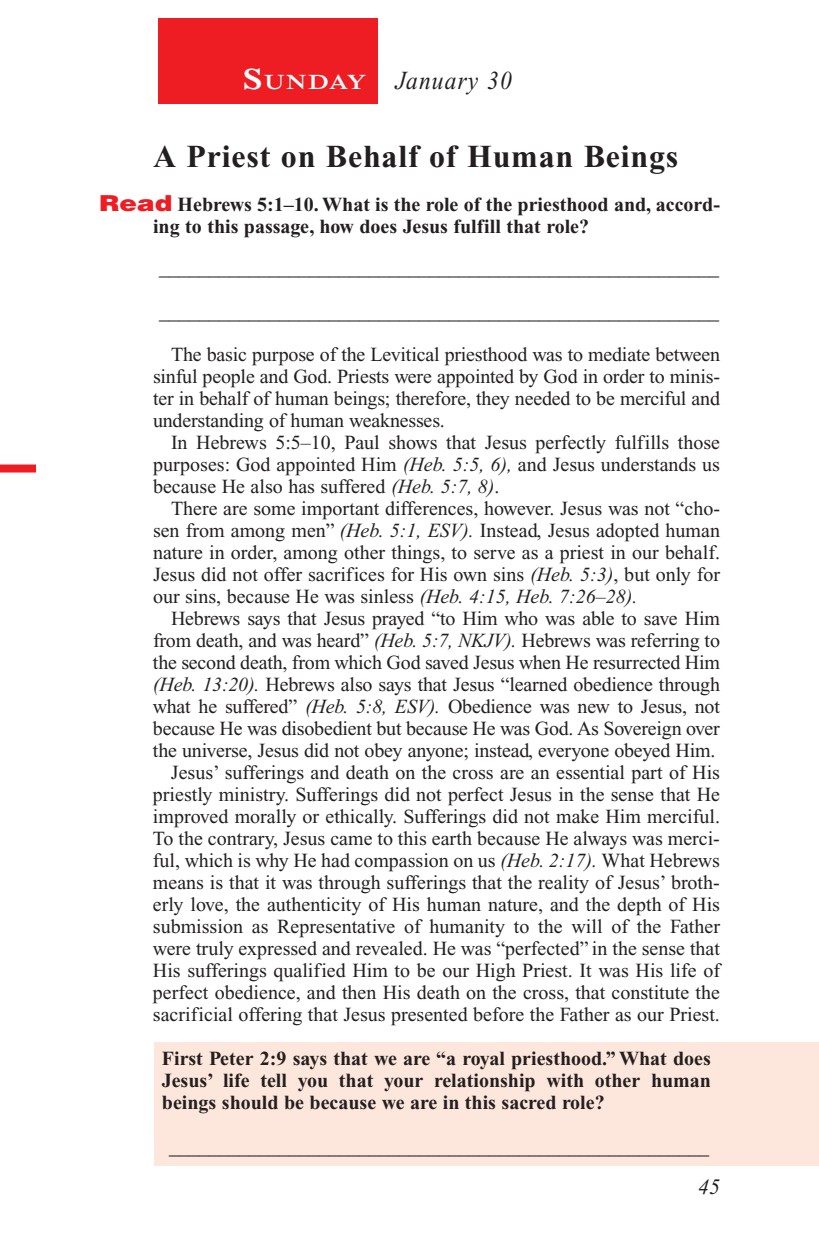
<style>
.page{position:relative;width:819px;height:1260px;background:#fff}
.page>*{position:absolute;margin:0;border:0;box-sizing:border-box;transform-origin:0 0}
.Head{font:700 32px "Times New Roman PS Std";letter-spacing:.025em;color:#231f20}
.Lesson_Dates{font:italic 26px "Times New Roman PS Std";letter-spacing:.05em;color:#231f20;scale:.9 1}
.t1{font:italic 22px "Times New Roman PS Std";color:#231f20}
.Daily_Header{font:600 21px "Times NRMT Std";letter-spacing:.045em;color:#fff;scale:1.1 1}
.Body{font:20px/22px "Times New Roman PS Std";color:#231f20;text-align:justify}
.x-screened_box-text{font:700 20px/22px "Times New Roman PS Std";color:#231f20;text-align:justify}
.Blank_Lines{font:20px "Times New Roman PS Std";color:#231f20}
.Question_NO_SB{font:700 20px/22px "Times New Roman PS Std";color:#231f20}
.Blank_Lines_In_Scree{font:20px "Times New Roman PS Std";color:#231f20}
.s1{font-size:30px}
.s2{font-family:"Helvetica LT Std";font-weight:900;font-size:22px;color:#ee1d23}
.s3{font-style:italic}
</style>
<div class="page">
<div style="left:158px;top:18px;width:220px;height:86px;background:#ee1d23"></div>
<div style="left:0;top:465px;width:36px;height:8px;background:#ee1d23"></div>
<div style="left:155px;top:1042px;width:664px;height:124px;background:#fde7dc"></div>
<p class="Daily_Header" style="left:243px;top:70px;width:114px"><span class="s1">S</span>UNDAY</p>
<p class="Lesson_Dates" style="left:396px;top:66px;width:131px">January 30</p>
<p class="Head" style="left:153px;top:138px;width:527px">A Priest on Behalf of Human Beings</p>
<p class="Question_NO_SB" style="left:153px;top:193px;width:568px;text-indent:-54px"><span class="s2">Read</span> Hebrews 5:1–10. What is the role of the priesthood and, accord&shy;ing to this passage, how does Jesus fulfill that role?</p>
<p class="Blank_Lines" style="left:159px;top:257px;width:561px">________________________________________________________</p>
<p class="Blank_Lines" style="left:159px;top:301px;width:561px">________________________________________________________</p>
<p class="Body" style="left:153px;top:343px;width:569px;text-indent:18px">The basic purpose of the Levitical priesthood was to mediate between sinful people and God. Priests were appointed by God in order to minis&shy;ter in behalf of human beings; therefore, they needed to be merciful and understanding of human weaknesses.</p>
<p class="Body" style="left:153px;top:431px;width:569px;text-indent:18px">In Hebrews 5:5–10, Paul shows that Jesus perfectly fulfills those purposes: God appointed Him <span class="s3">(Heb. 5:5, 6),</span> and Jesus understands us because He also has suffered <span class="s3">(Heb. 5:7, 8)</span>.</p>
<p class="Body" style="left:153px;top:497px;width:569px;text-indent:18px">There are some important differences, however. Jesus was not “cho&shy;sen from among men” <span class="s3">(Heb. 5:1, ESV).</span> Instead, Jesus adopted human nature in order, among other things, to serve as a priest in our behalf.<br>Jesus did not offer sacrifices for His own sins <span class="s3">(Heb. 5:3)</span>, but only for our sins, because He was sinless <span class="s3">(Heb. 4:15, Heb. 7:26–28).</span></p>
<p class="Body" style="left:153px;top:607px;width:569px;text-indent:18px">Hebrews says that Jesus prayed “to Him who was able to save Him from death, and was heard” <span class="s3">(Heb. 5:7, NKJV).</span> Hebrews was referring to the second death, from which God saved Jesus when He resurrected Him <span class="s3">(Heb. 13:20).</span> Hebrews also says that Jesus “learned obedience through what he suffered” <span class="s3">(Heb. 5:8, ESV).</span> Obedience was new to Jesus, not because He was disobedient but because He was God. As Sovereign over the universe, Jesus did not obey anyone; instead, everyone obeyed Him.</p>
<p class="Body" style="left:153px;top:761px;width:569px;text-indent:18px">Jesus’ sufferings and death on the cross are an essential part of His priestly ministry. Sufferings did not perfect Jesus in the sense that He improved morally or ethically. Sufferings did not make Him merciful.<br>To the contrary, Jesus came to this earth because He always was merci&shy;ful, which is why He had compassion on us <span class="s3">(Heb. 2:17).</span> What Hebrews means is that it was through sufferings that the reality of Jesus’ broth&shy;erly love, the authenticity of His human nature, and the depth of His submission as Representative of humanity to the will of the Father were truly expressed and revealed. He was “perfected” in the sense that His sufferings qualified Him to be our High Priest. It was His life of perfect obedience, and then His death on the cross, that constitute the sacrificial offering that Jesus presented before the Father as our Priest.</p>
<p class="x-screened_box-text" style="left:162px;top:1047px;width:551px">First Peter 2:9 says that we are “a royal priesthood.” What does Jesus’ life tell you that your relationship with other human beings should be because we are in this sacred role?</p>
<p class="Blank_Lines_In_Scree" style="left:169px;top:1136px;width:541px">______________________________________________________</p>
<p class="t1" style="left:698px;top:1175px;width:23px">45</p>
</div>
